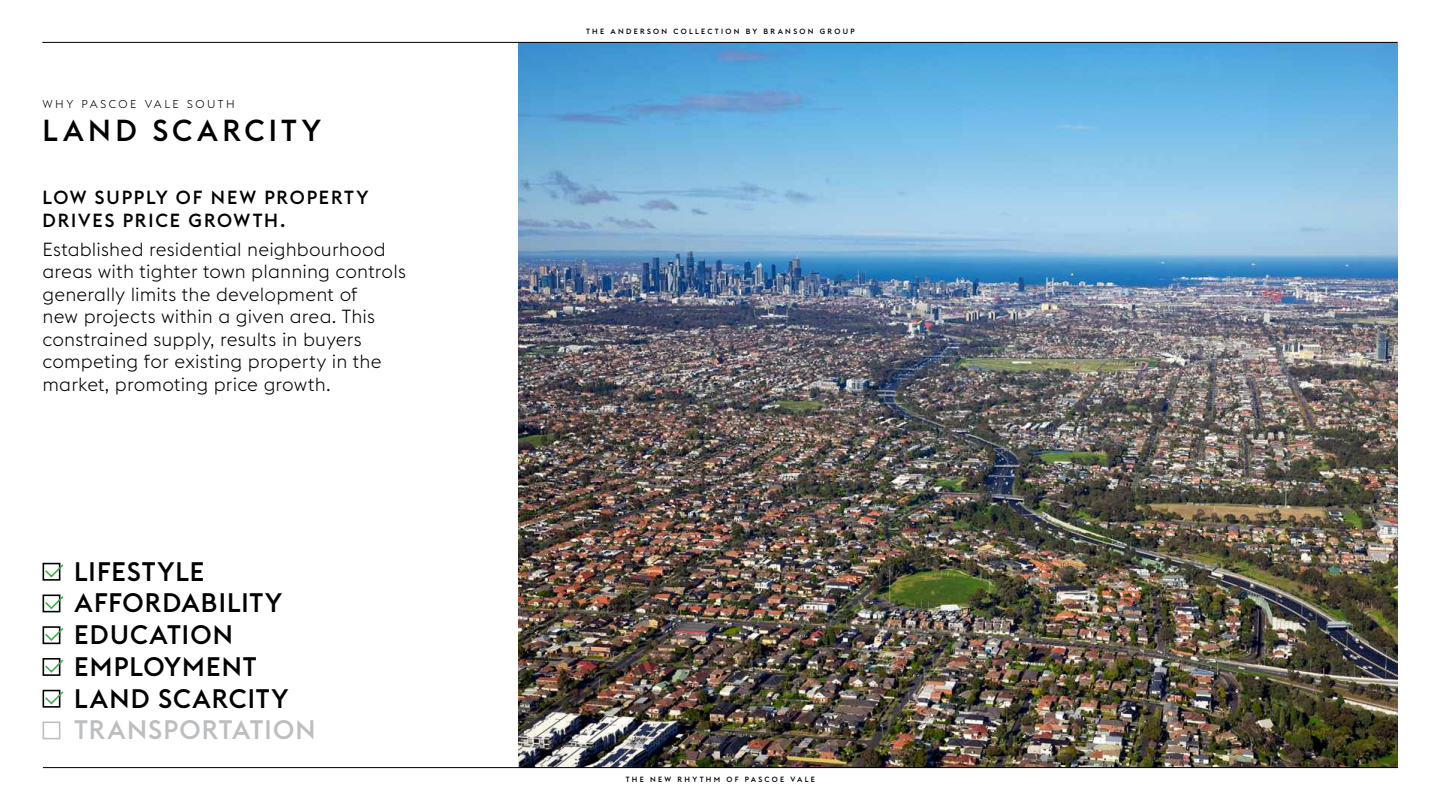
<style>
.page{position:relative;width:1440px;height:810px;background:#fff}
.page>*{position:absolute;margin:0;border:0;box-sizing:border-box;transform-origin:0 0}
.t1{font:500 30px "Euclid";letter-spacing:.135em;color:#000}
.t2{font:500 26.47px/31.7px "Euclid";letter-spacing:.04em;color:#000}
.t3{font:500 26.47px "Euclid";letter-spacing:.045em;color:#bcbec0}
.t4{font:300 18.75px/22.5px "Euclid";letter-spacing:.01em;color:#000}
.t5{font:500 18.75px/22.5px "Euclid";letter-spacing:.095em;color:#000}
.t6{font:300 11.25px "Euclid";letter-spacing:.22em;color:#000}
.t7{font:500 7.5px "Euclid";letter-spacing:.31em;color:#000}
</style>
<div class="page">
<img style="left:519px;top:43px;width:878px;height:724px">
<div style="left:43px;top:563px;width:17px;height:18px;border:2px solid #000"></div>
<svg style="left:43px;top:563px;width:21px;height:16px"></svg>
<div style="left:43px;top:595px;width:17px;height:17px;border:2px solid #000"></div>
<svg style="left:43px;top:594px;width:21px;height:16px"></svg>
<div style="left:43px;top:626px;width:17px;height:18px;border:2px solid #000"></div>
<svg style="left:43px;top:626px;width:21px;height:16px"></svg>
<div style="left:43px;top:658px;width:17px;height:18px;border:2px solid #000"></div>
<svg style="left:43px;top:658px;width:21px;height:16px"></svg>
<div style="left:43px;top:690px;width:17px;height:18px;border:2px solid #000"></div>
<svg style="left:43px;top:690px;width:21px;height:16px"></svg>
<div style="left:43px;top:721px;width:17px;height:18px;border:2px solid #bcbec0"></div>
<hr style="left:42px;top:42px;width:1355px;height:1px;background:#000">
<hr style="left:43px;top:767px;width:1354px;height:1px;background:#000">
<p class="t6" style="left:43px;top:97px;width:194px">WHY PASCOE VALE SOUTH</p>
<h1 class="t1" style="left:43px;top:114px;width:280px">LAND SCARCITY</h1>
<p class="t5" style="left:43px;top:187px;width:327px">LOW SUPPLY OF NEW PROPERTY<br>DRIVES PRICE GROWTH.</p>
<p class="t4" style="left:43px;top:238px;width:365px">Established residential neighbourhood areas with tighter town planning controls generally limits the development of<br>new projects within a given area. This constrained supply, results in buyers competing for existing property in the market, promoting price growth.</p>
<h2 class="t2" style="left:74px;top:556px;width:216px">LIFESTYLE<br>AFFORDABILITY<br>EDUCATION<br>EMPLOYMENT<br>LAND SCARCITY</h2>
<h2 class="t3" style="left:74px;top:715px;width:243px">TRANSPORTATION</h2>
<p class="t7" style="left:586px;top:27px;width:270px">THE ANDERSON COLLECTION BY BRANSON GROUP</p>
<p class="t7" style="left:625px;top:775px;width:191px">THE NEW RHYTHM OF PASCOE VALE</p>
</div>
